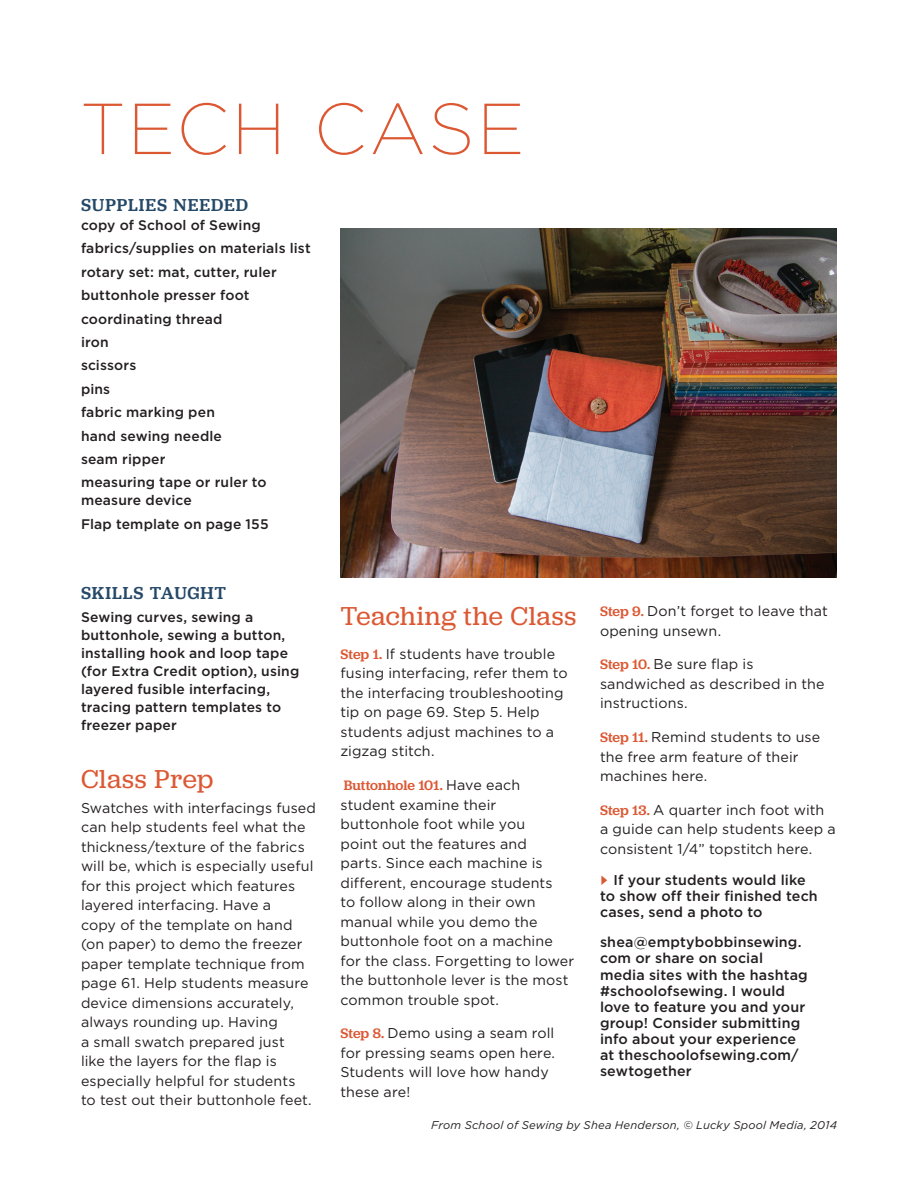
<style>
.page{position:relative;width:918px;height:1188px;background:#fff}
.page>*{position:absolute;margin:0;border:0;box-sizing:border-box;transform-origin:0 0}
.project_title{font:200 72px "Gotham";letter-spacing:.035em;color:#dc5833}
.text-no_steps{font:27px "Jubilat";letter-spacing:.02em;color:#dc5833}
.supplies_list{font:27px "Jubilat";letter-spacing:.02em;color:#dc5833}
.supplies_hed{font:500 18px "Jubilat";letter-spacing:.045em;color:#244867}
.supplies_list-2{font:500 18px "Jubilat";letter-spacing:.045em;color:#244867}
.text-steps{font:14.25px/19.5px "Gotham";letter-spacing:.01em;color:#231f20}
.text-no_steps-2{font:14.25px/19.5px "Gotham";letter-spacing:.01em;color:#231f20}
.text-steps-2{font:500 14.25px/16.2px "Gotham";letter-spacing:.01em;color:#231f20}
.supplies_list-3{font:500 13.8px/18px "Gotham";letter-spacing:.01em;color:#231f20}
.text-no_steps-3{font:italic 11.25px "Gotham";letter-spacing:.02em;color:#231f20}
.s1{font-family:"Jubilat";font-weight:500;color:#dc5833}
</style>
<div class="page">
<img style="left:340px;top:228px;width:497px;height:349px">
<p class="project_title" style="left:81px;top:90px;width:445px">TECH CASE</p>
<p class="supplies_hed" style="left:81px;top:193px;width:169px">SUPPLIES NEEDED</p>
<p class="supplies_list-3" style="left:81px;top:216px;width:181px">copy of School of Sewing</p>
<p class="supplies_list-3" style="left:81px;top:239px;width:231px">fabrics/supplies on materials list</p>
<p class="supplies_list-3" style="left:81px;top:263px;width:197px">rotary set: mat, cutter, ruler</p>
<p class="supplies_list-3" style="left:81px;top:286px;width:170px">buttonhole presser foot</p>
<p class="supplies_list-3" style="left:81px;top:310px;width:143px">coordinating thread</p>
<p class="supplies_list-3" style="left:81px;top:333px;width:29px">iron</p>
<p class="supplies_list-3" style="left:81px;top:356px;width:57px">scissors</p>
<p class="supplies_list-3" style="left:81px;top:380px;width:31px">pins</p>
<p class="supplies_list-3" style="left:81px;top:403px;width:135px">fabric marking pen</p>
<p class="supplies_list-3" style="left:81px;top:427px;width:143px">hand sewing needle</p>
<p class="supplies_list-3" style="left:81px;top:450px;width:86px">seam ripper</p>
<p class="supplies_list-3" style="left:81px;top:473px;width:187px">measuring tape or ruler to measure device</p>
<p class="supplies_list-3" style="left:81px;top:515px;width:189px">Flap template on page 155</p>
<p class="supplies_list-2" style="left:81px;top:582px;width:147px">SKILLS TAUGHT</p>
<p class="supplies_list-3" style="left:81px;top:608px;width:220px">Sewing curves, sewing a buttonhole, sewing a button, installing hook and loop tape (for Extra Credit option), using layered fusible interfacing, tracing pattern templates to freezer paper</p>
<p class="supplies_list" style="left:81px;top:762px;width:134px">Class Prep</p>
<p class="text-no_steps-2" style="left:81px;top:798px;width:237px">Swatches with interfacings fused can help students feel what the thickness/texture of the fabrics will be, which is especially useful for this project which features layered interfacing. Have a<br>copy of the template on hand (on paper) to demo the freezer paper template technique from page 61. Help students measure device dimensions accurately, always rounding up. Having<br>a small swatch prepared just<br>like the layers for the flap is especially helpful for students<br>to test out their buttonhole feet.</p>
<p class="text-no_steps" style="left:340px;top:599px;width:237px">Teaching the Class</p>
<p class="text-steps" style="left:340px;top:644px;width:229px"><span class="s1">Step 1.</span> If students have trouble fusing interfacing, refer them to the interfacing troubleshooting tip on page 69. Step 5. Help students adjust machines to a zigzag stitch.</p>
<p class="text-steps" style="left:340px;top:775px;width:235px"><span class="s1">Buttonhole 101.</span> Have each student examine their buttonhole foot while you<br>point out the features and<br>parts. Since each machine is different, encourage students<br>to follow along in their own manual while you demo the buttonhole foot on a machine for the class. Forgetting to lower the buttonhole lever is the most common trouble spot.</p>
<p class="text-steps" style="left:340px;top:1023px;width:216px"><span class="s1">Step 8.</span> Demo using a seam roll for pressing seams open here.<br>Students will love how handy these are!</p>
<p class="text-steps" style="left:600px;top:601px;width:229px"><span class="s1">Step 9.</span> Don’t forget to leave that opening unsewn.</p>
<p class="text-steps" style="left:600px;top:654px;width:226px"><span class="s1">Step 10.</span> Be sure flap is sandwiched as described in the instructions.</p>
<p class="text-steps" style="left:600px;top:727px;width:222px"><span class="s1">Step 11.</span> Remind students to use the free arm feature of their machines here.</p>
<p class="text-steps" style="left:600px;top:800px;width:237px"><span class="s1">Step 13.</span> A quarter inch foot with a guide can help students keep a consistent 1/4” topstitch here.</p>
<p class="text-steps-2" style="left:600px;top:871px;width:219px;text-indent:14px">If your students would like to show off their finished tech cases, send a photo to</p>
<p class="text-steps-2" style="left:600px;top:934px;width:209px">shea@emptybobbinsewing. com or share on social media sites with the hashtag #schoolofsewing. I would love to feature you and your group! Consider submitting info about your experience at theschoolofsewing.com/ sewtogether</p>
<p class="text-no_steps-3" style="left:431px;top:1118px;width:407px">From School of Sewing by Shea Henderson, © Lucky Spool Media, 2014</p>
</div>
